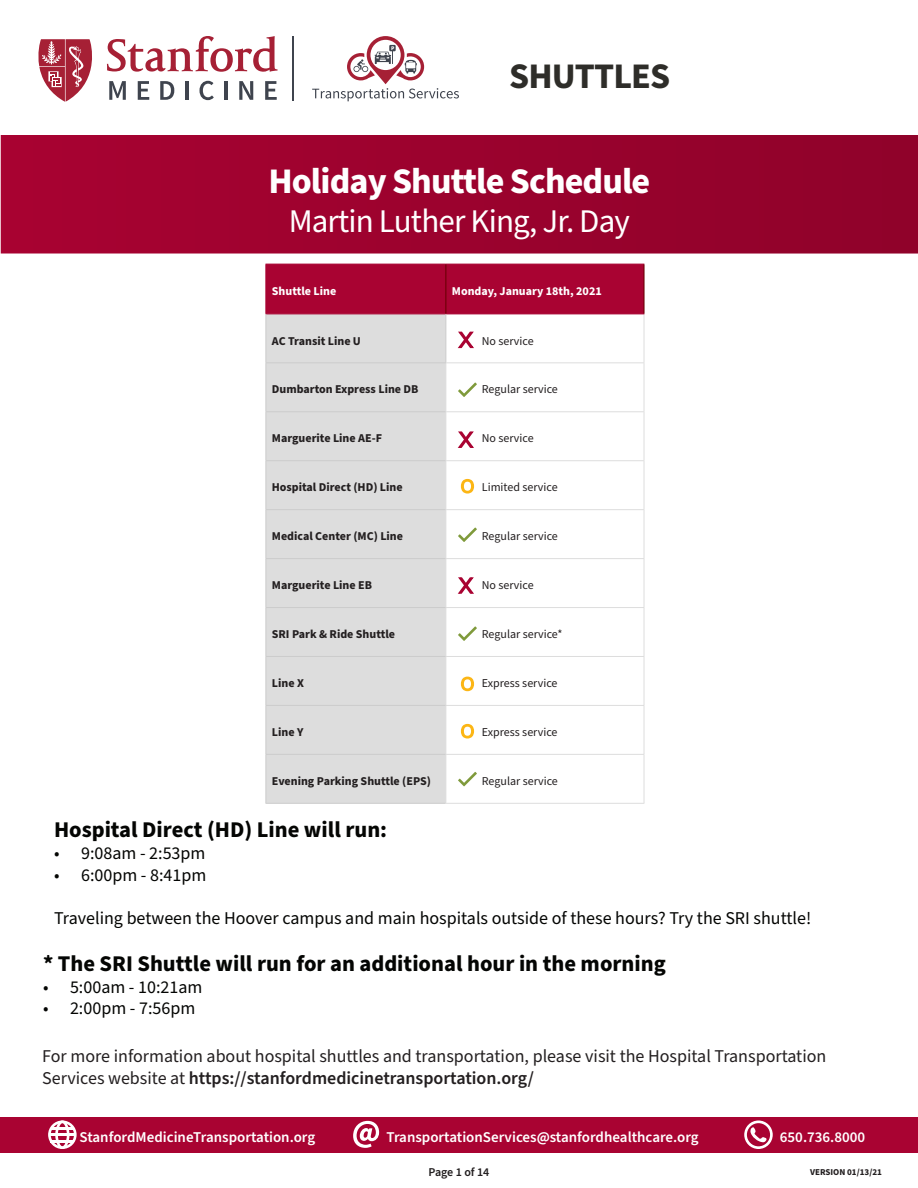
<style>
.page{position:relative;width:918px;height:1188px;background:#fff}
.page>*{position:absolute;margin:0;border:0;box-sizing:border-box;transform-origin:0 0}
.t1{font:700 36px "Source Sans Pro";letter-spacing:-.025em;color:#fff}
.t2{font:700 36px "Source Sans Pro";letter-spacing:-.025em;color:#2e2d29}
.t3{font:33px "Source Sans Pro";letter-spacing:-.025em;color:#fff}
.t4{font:700 22.5px "Source Sans Pro";color:#040503}
.t5{font:18px/21.6px "Source Sans Pro";color:#231f20}
.t6{font:18px "Source Sans Pro";color:#040503}
.t7{font:600 15px "Source Sans Pro";color:#fff}
.t8{font:700 12px "Source Sans Pro";color:#231f20}
.t9{font:12px "Source Sans Pro";color:#231f20}
.t10{font:700 12px "Source Sans Pro";color:#fff}
.t11{font:600 12px "Source Sans Pro";letter-spacing:-.005em;color:#231f20}
.t12{font:700 9px "Source Sans Pro";color:#231f20}
.s1{font-weight:600}
</style>
<div class="page">
<svg style="left:1px;top:135px;width:917px;height:119px;background:#9b032e"></svg>
<div style="left:1px;top:1117px;width:917px;height:36px;background:#a90332"></div>
<svg style="left:107px;top:36px;width:171px;height:36px"></svg>
<svg style="left:109px;top:81px;width:17px;height:19px"></svg>
<svg style="left:138px;top:81px;width:11px;height:19px"></svg>
<svg style="left:160px;top:81px;width:14px;height:19px"></svg>
<hr style="left:185px;top:81px;width:4px;height:19px;background:#3f444e">
<svg style="left:199px;top:81px;width:15px;height:19px"></svg>
<hr style="left:224px;top:81px;width:3px;height:19px;background:#3f444e">
<svg style="left:239px;top:81px;width:14px;height:19px"></svg>
<svg style="left:265px;top:81px;width:12px;height:19px"></svg>
<svg style="left:38px;top:39px;width:54px;height:63px"></svg>
<hr style="left:292px;top:36px;width:2px;height:64px;background:#3f444e">
<svg style="left:312px;top:36px;width:147px;height:65px"></svg>
<svg style="left:353px;top:1121px;width:26px;height:27px"></svg>
<svg style="left:744px;top:1120px;width:29px;height:29px"></svg>
<svg style="left:48px;top:1120px;width:29px;height:29px"></svg>
<hr style="left:51px;top:1140px;width:22px;height:2px;background:#fff">
<hr style="left:49px;top:1133px;width:27px;height:3px;background:#fff">
<hr style="left:52px;top:1127px;width:21px;height:2px;background:#fff">
<div style="left:267px;top:265px;width:377px;height:49px;background:#a90332"></div>
<div style="left:267px;top:315px;width:179px;height:488px;background:#ddd"></div>
<hr style="left:644px;top:314px;width:1px;height:48px;background:#ddd">
<hr style="left:446px;top:362px;width:198px;height:1px;background:#ddd">
<hr style="left:446px;top:363px;width:1px;height:48px;background:#ddd">
<hr style="left:644px;top:363px;width:1px;height:48px;background:#ddd">
<hr style="left:446px;top:411px;width:198px;height:1px;background:#ddd">
<hr style="left:446px;top:412px;width:1px;height:48px;background:#ddd">
<hr style="left:644px;top:412px;width:1px;height:48px;background:#ddd">
<hr style="left:446px;top:460px;width:198px;height:1px;background:#ddd">
<hr style="left:446px;top:461px;width:1px;height:48px;background:#ddd">
<hr style="left:644px;top:461px;width:1px;height:48px;background:#ddd">
<hr style="left:446px;top:509px;width:198px;height:1px;background:#ddd">
<hr style="left:446px;top:510px;width:1px;height:48px;background:#ddd">
<hr style="left:644px;top:510px;width:1px;height:48px;background:#ddd">
<hr style="left:446px;top:558px;width:198px;height:1px;background:#ddd">
<hr style="left:446px;top:559px;width:1px;height:48px;background:#ddd">
<hr style="left:644px;top:559px;width:1px;height:48px;background:#ddd">
<hr style="left:446px;top:607px;width:198px;height:1px;background:#ddd">
<hr style="left:446px;top:608px;width:1px;height:48px;background:#ddd">
<hr style="left:644px;top:608px;width:1px;height:48px;background:#ddd">
<hr style="left:446px;top:656px;width:198px;height:1px;background:#ddd">
<hr style="left:446px;top:657px;width:1px;height:48px;background:#ddd">
<hr style="left:644px;top:657px;width:1px;height:48px;background:#ddd">
<hr style="left:446px;top:705px;width:198px;height:1px;background:#ddd">
<hr style="left:446px;top:706px;width:1px;height:48px;background:#ddd">
<hr style="left:644px;top:706px;width:1px;height:48px;background:#ddd">
<hr style="left:446px;top:754px;width:198px;height:1px;background:#ddd">
<hr style="left:446px;top:755px;width:1px;height:48px;background:#ddd">
<hr style="left:644px;top:755px;width:1px;height:48px;background:#ddd">
<hr style="left:446px;top:803px;width:198px;height:1px;background:#ddd">
<hr style="left:266px;top:264px;width:180px;height:1px;background:#a90332">
<hr style="left:266px;top:264px;width:1px;height:50px;background:#a90332">
<hr style="left:446px;top:264px;width:198px;height:1px;background:#a90332">
<hr style="left:266px;top:314px;width:180px;height:1px;background:#a90332">
<hr style="left:446px;top:314px;width:198px;height:1px;background:#a90332">
<hr style="left:446px;top:264px;width:1px;height:50px;background:#600">
<hr style="left:644px;top:264px;width:1px;height:50px;background:#600">
<hr style="left:266px;top:314px;width:1px;height:48px;background:#ccc">
<hr style="left:446px;top:314px;width:1px;height:48px;background:#ccc">
<hr style="left:266px;top:362px;width:180px;height:1px;background:#ccc">
<hr style="left:266px;top:363px;width:1px;height:48px;background:#ccc">
<hr style="left:266px;top:411px;width:180px;height:1px;background:#ccc">
<hr style="left:266px;top:412px;width:1px;height:48px;background:#ccc">
<hr style="left:266px;top:460px;width:180px;height:1px;background:#ccc">
<hr style="left:266px;top:461px;width:1px;height:48px;background:#ccc">
<hr style="left:266px;top:509px;width:180px;height:1px;background:#ccc">
<hr style="left:266px;top:510px;width:1px;height:48px;background:#ccc">
<hr style="left:266px;top:558px;width:180px;height:1px;background:#ccc">
<hr style="left:266px;top:559px;width:1px;height:48px;background:#ccc">
<hr style="left:266px;top:607px;width:180px;height:1px;background:#ccc">
<hr style="left:266px;top:608px;width:1px;height:48px;background:#ccc">
<hr style="left:266px;top:656px;width:180px;height:1px;background:#ccc">
<hr style="left:266px;top:657px;width:1px;height:48px;background:#ccc">
<hr style="left:266px;top:705px;width:180px;height:1px;background:#ccc">
<hr style="left:266px;top:706px;width:1px;height:48px;background:#ccc">
<hr style="left:266px;top:754px;width:180px;height:1px;background:#ccc">
<hr style="left:266px;top:755px;width:1px;height:48px;background:#ccc">
<hr style="left:266px;top:803px;width:180px;height:1px;background:#ccc">
<svg style="left:458px;top:772px;width:19px;height:14px"></svg>
<svg style="left:458px;top:383px;width:19px;height:14px"></svg>
<svg style="left:458px;top:528px;width:19px;height:14px"></svg>
<svg style="left:458px;top:626px;width:19px;height:15px"></svg>
<svg style="left:460px;top:478px;width:15px;height:16px"></svg>
<svg style="left:460px;top:676px;width:15px;height:16px"></svg>
<svg style="left:460px;top:723px;width:15px;height:16px"></svg>
<svg style="left:458px;top:331px;width:16px;height:18px"></svg>
<svg style="left:457px;top:431px;width:17px;height:17px"></svg>
<svg style="left:457px;top:577px;width:17px;height:17px"></svg>
<p class="t2" style="left:509px;top:52px;width:163px">SHUTTLES</p>
<p class="t1" style="left:268px;top:156px;width:383px">Holiday Shuttle Schedule</p>
<p class="t3" style="left:289px;top:199px;width:343px">Martin Luther King, Jr. Day</p>
<p class="t10" style="left:272px;top:283px;width:66px">Shuttle Line</p>
<p class="t10" style="left:452px;top:283px;width:151px">Monday, January 18th, 2021</p>
<p class="t8" style="left:272px;top:332px;width:91px">AC Transit Line U</p>
<p class="t9" style="left:482px;top:333px;width:53px">No service</p>
<p class="t8" style="left:272px;top:381px;width:148px">Dumbarton Express Line DB</p>
<p class="t9" style="left:482px;top:381px;width:78px">Regular service</p>
<p class="t8" style="left:272px;top:430px;width:112px">Marguerite Line AE-F</p>
<p class="t9" style="left:482px;top:430px;width:53px">No service</p>
<p class="t8" style="left:272px;top:479px;width:132px">Hospital Direct (HD) Line</p>
<p class="t9" style="left:482px;top:479px;width:77px">Limited service</p>
<p class="t8" style="left:272px;top:528px;width:133px">Medical Center (MC) Line</p>
<p class="t9" style="left:482px;top:528px;width:78px">Regular service</p>
<p class="t8" style="left:272px;top:577px;width:102px">Marguerite Line EB</p>
<p class="t9" style="left:482px;top:577px;width:53px">No service</p>
<p class="t8" style="left:272px;top:626px;width:125px">SRI Park &amp; Ride Shuttle</p>
<p class="t9" style="left:482px;top:626px;width:82px">Regular service*</p>
<p class="t8" style="left:272px;top:675px;width:34px">Line X</p>
<p class="t9" style="left:482px;top:675px;width:77px">Express service</p>
<p class="t8" style="left:272px;top:724px;width:33px">Line Y</p>
<p class="t9" style="left:482px;top:724px;width:77px">Express service</p>
<p class="t8" style="left:272px;top:773px;width:161px">Evening Parking Shuttle (EPS)</p>
<p class="t9" style="left:482px;top:773px;width:78px">Regular service</p>
<p class="t4" style="left:54px;top:815px;width:335px">Hospital Direct (HD) Line will run:</p>
<p class="t6" style="left:54px;top:841px;width:153px">• 9:08am - 2:53pm</p>
<p class="t6" style="left:54px;top:863px;width:154px">• 6:00pm - 8:41pm</p>
<p class="t6" style="left:54px;top:906px;width:759px">Traveling between the Hoover campus and main hospitals outside of these hours? Try the SRI shuttle!</p>
<p class="t4" style="left:43px;top:948px;width:624px">* The SRI Shuttle will run for an additional hour in the morning</p>
<p class="t6" style="left:43px;top:975px;width:161px">• 5:00am - 10:21am</p>
<p class="t6" style="left:43px;top:996px;width:154px">• 2:00pm - 7:56pm</p>
<p class="t5" style="left:42px;top:1046px;width:786px">For more information about hospital shuttles and transportation, please visit the Hospital Transportation<br>Services website at <span class="s1">https://stanfordmedicinetransportation.org/</span></p>
<p class="t7" style="left:80px;top:1127px;width:237px">StanfordMedicineTransportation.org</p>
<p class="t7" style="left:386px;top:1127px;width:314px">TransportationServices@stanfordhealthcare.org</p>
<p class="t7" style="left:780px;top:1127px;width:87px">650.736.8000</p>
<p class="t11" style="left:429px;top:1164px;width:62px">Page 1 of 14</p>
<p class="t12" style="left:810px;top:1165px;width:73px">VERSION 01/13/21</p>
</div>
